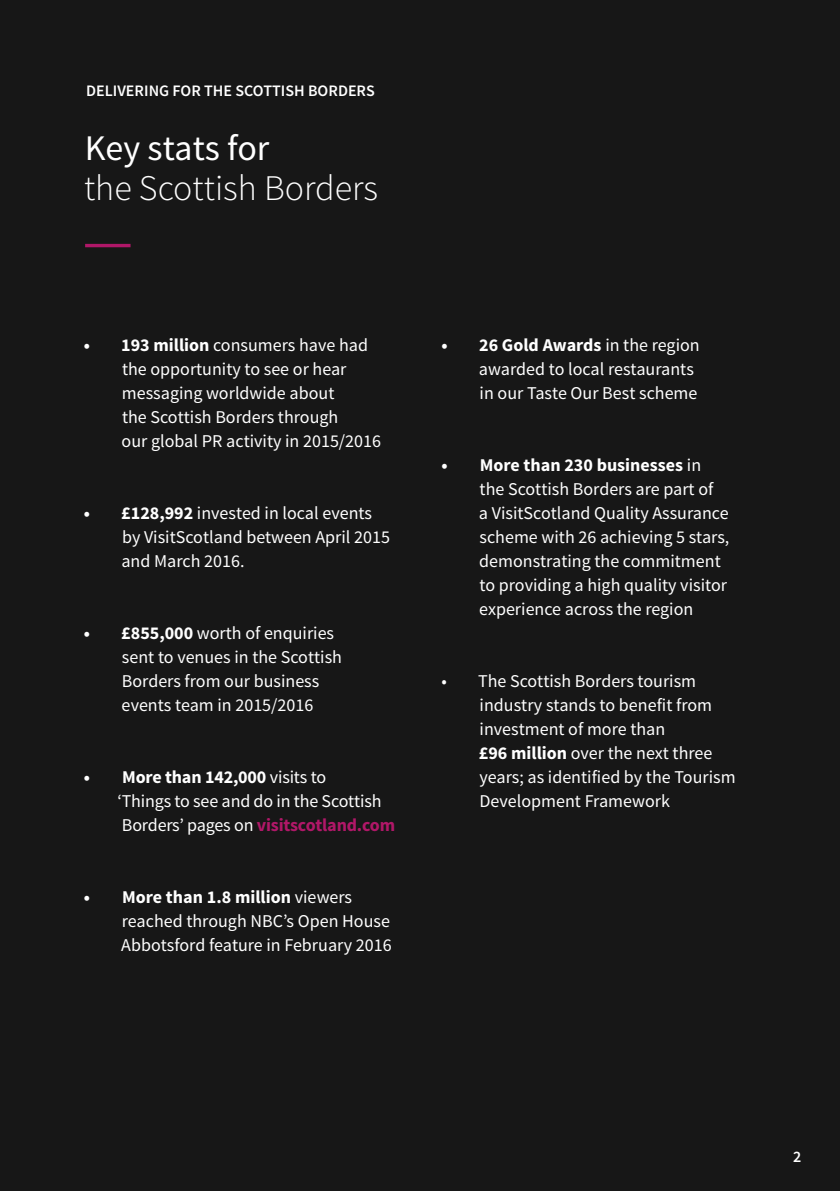
<style>
.page{position:relative;width:840px;height:1191px;background:#fff}
.page>*{position:absolute;margin:0;border:0;box-sizing:border-box;transform-origin:0 0}
.t1{font:300 36px "Source Sans Pro";color:#fff}
.t2{font:36px "Source Sans Pro";color:#fff}
.t3{font:18px/24px "Source Sans Pro";color:#fff}
.t4{font:600 16px "Source Sans Pro";color:#fff}
.s1{font-weight:700}
.s2{font-weight:700;color:#b01768}
</style>
<div class="page">
<div style="left:0;top:0;width:839px;height:1191px;background:#171717"></div>
<hr style="left:85px;top:244px;width:45px;height:3px;background:#b01768">
<p class="t4" style="left:86px;top:81px;width:290px">DELIVERING FOR THE SCOTTISH BORDERS</p>
<h1 class="t2" style="left:85px;top:126px;width:186px">Key stats for</h1>
<h1 class="t1" style="left:84px;top:167px;width:295px">the Scottish Borders</h1>
<p class="t3" style="left:122px;top:334px;width:261px;text-indent:-38px"><span class="s1">• 193 million</span> consumers have had the opportunity to see or hear messaging worldwide about<br>the Scottish Borders through<br>our global PR activity in 2015/2016</p>
<p class="t3" style="left:121px;top:501px;width:270px;text-indent:-37px"><span class="s1">• £128,992</span> invested in local events by VisitScotland between April 2015 and March 2016.</p>
<p class="t3" style="left:122px;top:621px;width:222px;text-indent:-38px"><span class="s1">• £855,000</span> worth of enquiries sent to venues in the Scottish<br>Borders from our business events team in 2015/2016</p>
<p class="t3" style="left:117px;top:765px;width:279px;text-indent:-33px"><span class="s1">• More than 142,000</span> visits to<br>‘Things to see and do in the Scottish<br>Borders’ pages on <span class="s2">visitscotland.com</span></p>
<p class="t3" style="left:121px;top:885px;width:272px;text-indent:-37px"><span class="s1">• More than 1.8 million</span> viewers reached through NBC’s Open House<br>Abbotsford feature in February 2016</p>
<p class="t3" style="left:478px;top:333px;width:222px;text-indent:-37px"><span class="s1">• 26 Gold Awards</span> in the region awarded to local restaurants in our Taste Our Best scheme</p>
<p class="t3" style="left:478px;top:453px;width:252px;text-indent:-37px"><span class="s1">• More than 230 businesses</span> in the Scottish Borders are part of<br>a VisitScotland Quality Assurance scheme with 26 achieving 5 stars, demonstrating the commitment to providing a high quality visitor experience across the region</p>
<p class="t3" style="left:478px;top:669px;width:258px;text-indent:-37px">• The Scottish Borders tourism industry stands to benefit from investment of more than<br><span class="s1">£96 million</span> over the next three years; as identified by the Tourism<br>Development Framework</p>
<p class="t4" style="left:792px;top:1146px;width:10px">2</p>
</div>
